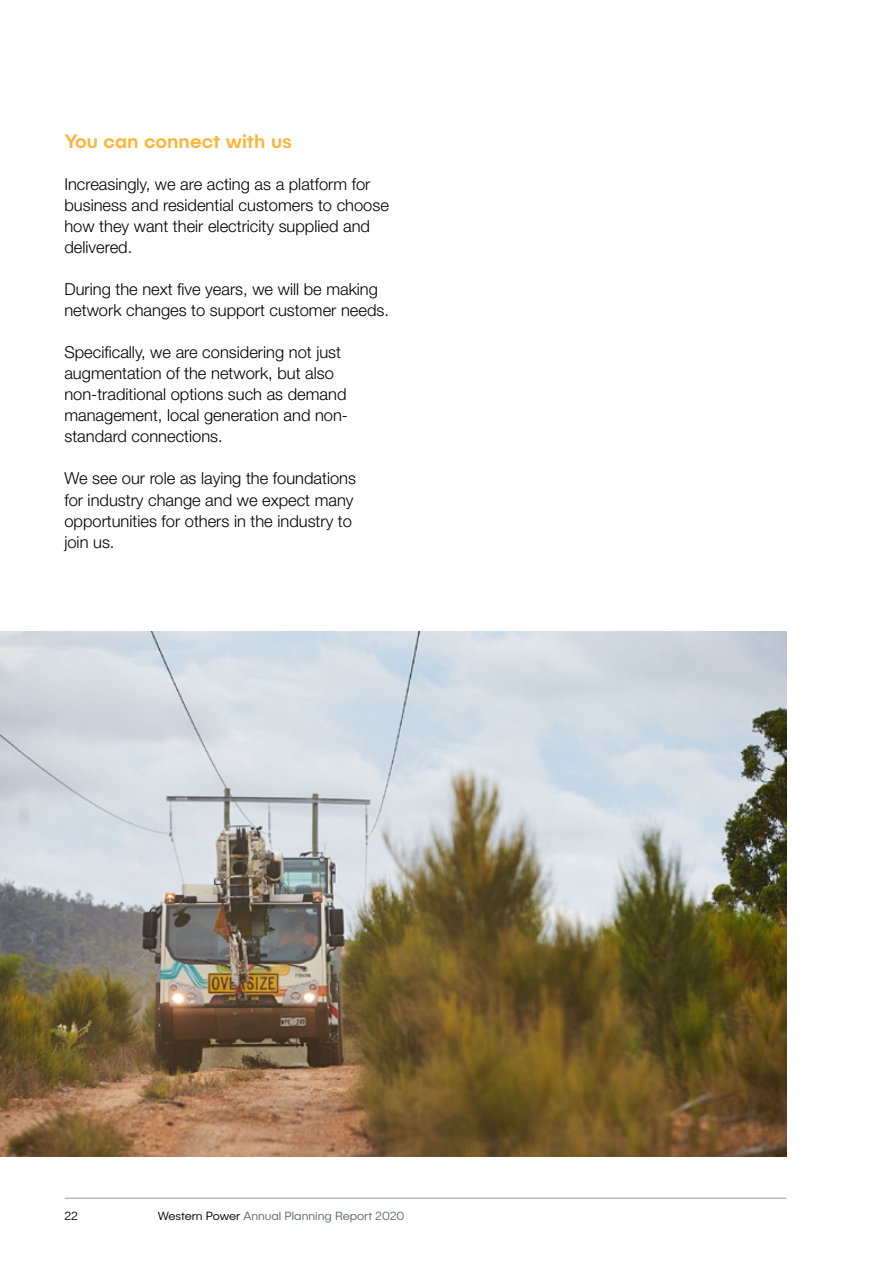
<style>
.page{position:relative;width:893px;height:1263px;background:#fff}
.page>*{position:absolute;margin:0;border:0;box-sizing:border-box;transform-origin:0 0}
.t1{font:500 19.5px "Publica Sans";color:#fcb53b}
.t2{font:300 16.5px/21px "Helvetica Neue LT Std";color:#000}
.t3{font:300 12px "Publica Sans";color:#61646a}
.t4{font:300 12px "Publica Sans";color:#000}
.s1{color:#000}
</style>
<div class="page">
<hr style="left:65px;top:1198px;width:721px;height:1px;background:#96989a">
<hr style="left:892px;top:0;width:1px;height:1263px;background:#ed5338">
<img style="left:0;top:631px;width:786px;height:525px">
<p class="t1" style="left:64px;top:129px;width:229px">You can connect with us</p>
<p class="t2" style="left:64px;top:174px;width:326px">Increasingly, we are acting as a platform for business and residential customers to choose how they want their electricity supplied and delivered.</p>
<p class="t2" style="left:64px;top:279px;width:326px">During the next five years, we will be making network changes to support customer needs.</p>
<p class="t2" style="left:64px;top:342px;width:285px">Specifically, we are considering not just augmentation of the network, but also non-traditional options such as demand management, local generation and non&shy;standard connections.</p>
<p class="t2" style="left:64px;top:468px;width:293px">We see our role as laying the foundations for industry change and we expect many opportunities for others in the industry to join us.</p>
<p class="t4" style="left:64px;top:1208px;width:15px">22</p>
<p class="t3" style="left:158px;top:1208px;width:248px"><span class="s1">Western Power</span> Annual Planning Report 2020</p>
</div>
